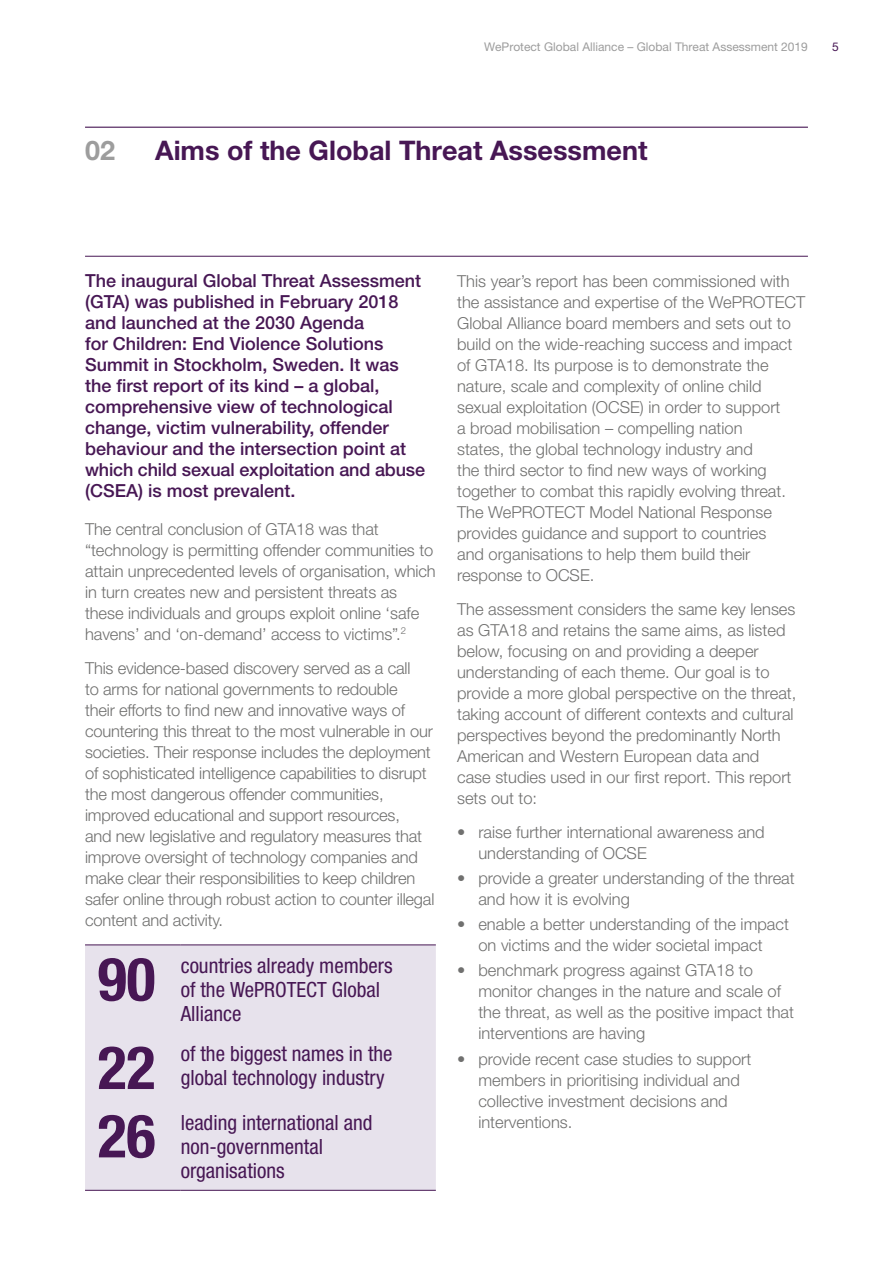
<style>
.page{position:relative;width:893px;height:1263px;background:#fff}
.page>*{position:absolute;margin:0;border:0;box-sizing:border-box;transform-origin:0 0}
.t1{font:700 condensed 60px "Helvetica Neue LT Pro";color:#471754}
.t2{font:700 27px "Helvetica Neue LT Pro";color:#471754}
.t3{font:700 27px "Helvetica Neue LT Pro";color:#9d9d9d}
.t4{font:condensed 21px/24px "Helvetica Neue LT Pro";color:#471754}
.t5{font:500 18px/21px "Helvetica Neue LT Pro";color:#471754}
.t6{font:300 16.5px/21px "Helvetica Neue LT Pro";color:#70706f}
.t7{font:12px "Helvetica Neue LT Pro";color:#9d9d9d}
.t8{font:12px "Helvetica Neue LT Pro";color:#471754}
</style>
<div class="page">
<div style="left:85px;top:945px;width:351px;height:245px;background:#e7e2ec"></div>
<hr style="left:85px;top:944px;width:96px;height:1px;background:#471754">
<hr style="left:181px;top:944px;width:255px;height:1px;background:#471754">
<hr style="left:85px;top:1190px;width:96px;height:1px;background:#471754">
<hr style="left:181px;top:1190px;width:255px;height:1px;background:#471754">
<hr style="left:85px;top:127px;width:723px;height:1px;background:#471754">
<hr style="left:85px;top:256px;width:723px;height:1px;background:#471754">
<p class="t7" style="left:484px;top:40px;width:325px">WeProtect Global Alliance – Global Threat Assessment 2019</p>
<p class="t8" style="left:832px;top:40px;width:8px">5</p>
<h2 class="t3" style="left:85px;top:133px;width:32px">02</h2>
<h2 class="t2" style="left:155px;top:133px;width:494px">Aims of the Global Threat Assessment</h2>
<p class="t5" style="left:85px;top:270px;width:341px">The inaugural Global Threat Assessment (GTA) was published in February 2018 and launched at the 2030 Agenda<br>for Children: End Violence Solutions Summit in Stockholm, Sweden. It was the first report of its kind – a global, comprehensive view of technological change, victim vulnerability, offender behaviour and the intersection point at which child sexual exploitation and abuse (CSEA) is most prevalent.</p>
<p class="t6" style="left:85px;top:518px;width:352px">The central conclusion of GTA18 was that “technology is permitting offender communities to attain unprecedented levels of organisation, which in turn creates new and persistent threats as these individuals and groups exploit online ‘safe havens’ and ‘on-demand’ access to victims”.<sup>2</sup></p>
<p class="t6" style="left:85px;top:657px;width:351px">This evidence-based discovery served as a call<br>to arms for national governments to redouble<br>their efforts to find new and innovative ways of countering this threat to the most vulnerable in our societies. Their response includes the deployment of sophisticated intelligence capabilities to disrupt the most dangerous offender communities, improved educational and support resources,<br>and new legislative and regulatory measures that improve oversight of technology companies and make clear their responsibilities to keep children safer online through robust action to counter illegal content and activity.</p>
<h1 class="t1" style="left:98px;top:943px;width:59px">90</h1>
<p class="t4" style="left:181px;top:953px;width:213px">countries already members of the WePROTECT Global<br>Alliance</p>
<h1 class="t1" style="left:98px;top:1031px;width:59px">22</h1>
<p class="t4" style="left:181px;top:1041px;width:213px">of the biggest names in the global technology industry</p>
<h1 class="t1" style="left:98px;top:1100px;width:59px">26</h1>
<p class="t4" style="left:181px;top:1110px;width:193px">leading international and non-governmental organisations</p>
<p class="t6" style="left:457px;top:270px;width:350px">This year’s report has been commissioned with the assistance and expertise of the WePROTECT Global Alliance board members and sets out to build on the wide-reaching success and impact of GTA18. Its purpose is to demonstrate the nature, scale and complexity of online child sexual exploitation (OCSE) in order to support<br>a broad mobilisation – compelling nation<br>states, the global technology industry and<br>the third sector to find new ways of working together to combat this rapidly evolving threat.<br>The WePROTECT Model National Response provides guidance and support to countries<br>and organisations to help them build their response to OCSE.</p>
<p class="t6" style="left:457px;top:598px;width:341px">The assessment considers the same key lenses as GTA18 and retains the same aims, as listed below, focusing on and providing a deeper understanding of each theme. Our goal is to provide a more global perspective on the threat, taking account of different contexts and cultural perspectives beyond the predominantly North American and Western European data and case studies used in our first report. This report sets out to:</p>
<p class="t6" style="left:478px;top:821px;width:288px;text-indent:-21px">• raise further international awareness and understanding of OCSE</p>
<p class="t6" style="left:478px;top:867px;width:318px;text-indent:-21px">• provide a greater understanding of the threat and how it is evolving</p>
<p class="t6" style="left:457px;top:913px;width:333px;text-align:center">• enable a better understanding of the impact on victims and the wider societal impact</p>
<p class="t6" style="left:478px;top:960px;width:317px;text-indent:-21px">• benchmark progress against GTA18 to monitor changes in the nature and scale of the threat, as well as the positive impact that interventions are having</p>
<p class="t6" style="left:478px;top:1048px;width:274px;text-indent:-21px">• provide recent case studies to support members in prioritising individual and collective investment decisions and interventions.</p>
</div>
